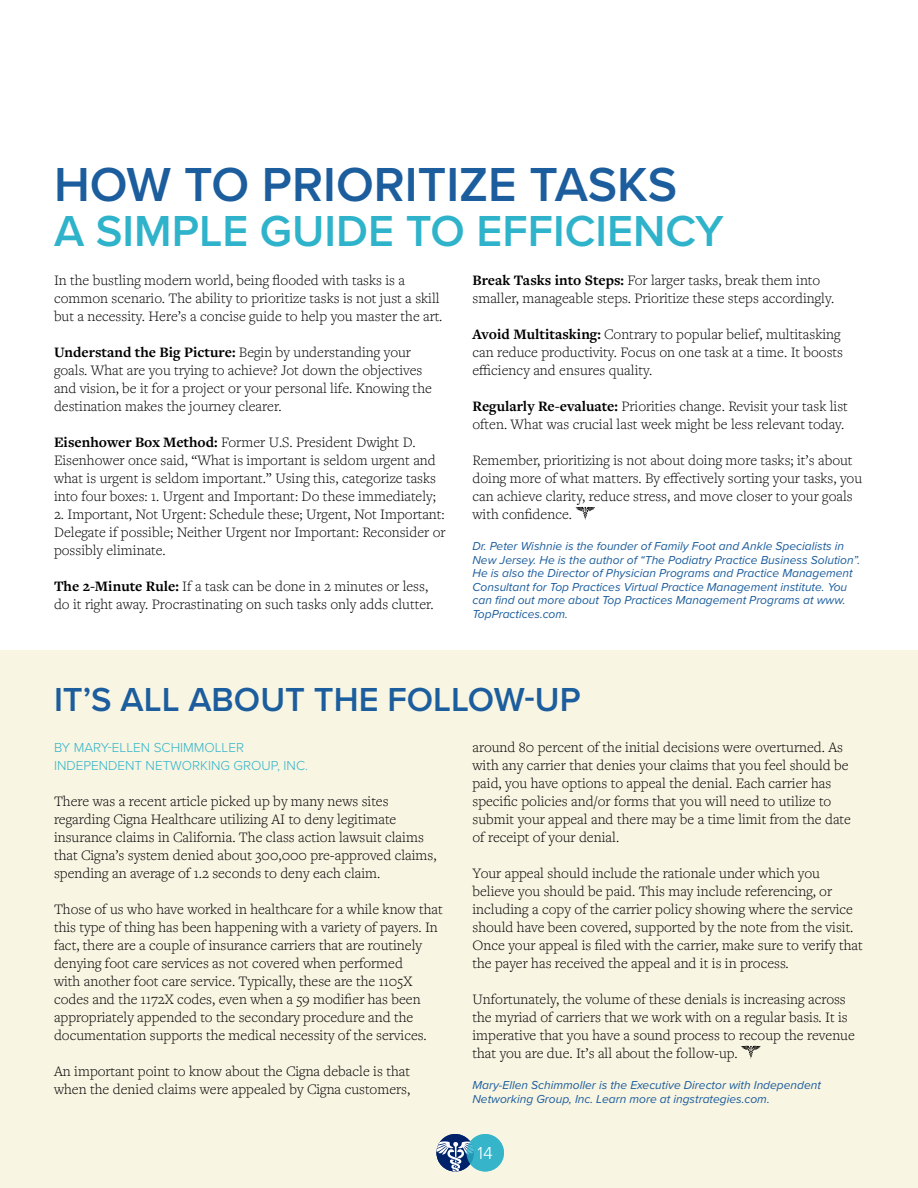
<style>
.page{position:relative;width:918px;height:1188px;background:#fff}
.page>*{position:absolute;margin:0;border:0;box-sizing:border-box;transform-origin:0 0}
.t1{font:600 49.5px "Proxima Nova";color:#1c5d9d}
.t2{font:600 45px "Proxima Nova";color:#2eb3ca}
.t3{font:600 34.5px "Proxima Nova";color:#1c5d9d}
.t4{font:300 18px "Proxima Nova";color:#fff}
.t5{font:300 15px/18px "Freight Text Pro";color:#000}
.t6{font:300 13.5px/18px "Proxima Nova";color:#2eb3ca}
.t7{font:italic 12px/13.5px "Proxima Nova";color:#1c5d9d}
.s1{font-weight:700}
</style>
<div class="page">
<div style="left:0;top:650px;width:918px;height:538px;background:#f8f5e2"></div>
<div style="left:436px;top:1134px;width:38px;height:38px;background:#00226a;border-radius:50%"></div>
<svg style="left:436px;top:1140px;width:35px;height:32px"></svg>
<svg style="left:466px;top:1134px;width:38px;height:38px"></svg>
<svg style="left:575px;top:507px;width:20px;height:13px"></svg>
<svg style="left:741px;top:1046px;width:20px;height:13px"></svg>
<h1 class="t1" style="left:54px;top:148px;width:625px">HOW TO PRIORITIZE TASKS</h1>
<h2 class="t2" style="left:54px;top:198px;width:671px">A SIMPLE GUIDE TO EFFICIENCY</h2>
<p class="t5" style="left:472px;top:270px;width:363px"><span class="s1">Break Tasks into Steps:</span> For larger tasks, break them into smaller, manageable steps. Prioritize these steps accordingly.</p>
<p class="t5" style="left:472px;top:324px;width:372px"><span class="s1">Avoid Multitasking:</span> Contrary to popular belief, multitasking can reduce productivity. Focus on one task at a time. It boosts efficiency and ensures quality.</p>
<p class="t5" style="left:472px;top:396px;width:377px"><span class="s1">Regularly Re-evaluate:</span> Priorities change. Revisit your task list often. What was crucial last week might be less relevant today.</p>
<p class="t5" style="left:472px;top:450px;width:391px">Remember, prioritizing is not about doing more tasks; it’s about doing more of what matters. By effectively sorting your tasks, you can achieve clarity, reduce stress, and move closer to your goals with confidence.</p>
<p class="t7" style="left:472px;top:539px;width:389px">Dr. Peter Wishnie is the founder of Family Foot and Ankle Specialists in New Jersey. He is the author of “The Podiatry Practice Business Solution”.<br>He is also the Director of Physician Programs and Practice Management Consultant for Top Practices Virtual Practice Management institute. You can find out more about Top Practices Management Programs at www.<br>TopPractices.com.</p>
<p class="t5" style="left:54px;top:270px;width:390px">In the bustling modern world, being flooded with tasks is a common scenario. The ability to prioritize tasks is not just a skill but a necessity. Here’s a concise guide to help you master the art.</p>
<p class="t5" style="left:54px;top:342px;width:379px"><span class="s1">Understand the Big Picture:</span> Begin by understanding your goals. What are you trying to achieve? Jot down the objectives and vision, be it for a project or your personal life. Knowing the destination makes the journey clearer.</p>
<p class="t5" style="left:54px;top:432px;width:384px"><span class="s1">Eisenhower Box Method:</span> Former U.S. President Dwight D.<br>Eisenhower once said, “What is important is seldom urgent and what is urgent is seldom important.” Using this, categorize tasks into four boxes: 1. Urgent and Important: Do these immediately;</p>
<p class="t5" style="left:54px;top:504px;width:393px;text-align:justify">2. Important, Not Urgent: Schedule these; Urgent, Not Important:<br>Delegate if possible; Neither Urgent nor Important: Reconsider or possibly eliminate.</p>
<p class="t5" style="left:54px;top:576px;width:381px"><span class="s1">The 2-Minute Rule:</span> If a task can be done in 2 minutes or less, do it right away. Procrastinating on such tasks only adds clutter.</p>
<h3 class="t3" style="left:54px;top:674px;width:528px">IT’S ALL ABOUT THE FOLLOW-UP</h3>
<p class="t5" style="left:472px;top:737px;width:380px">around 80 percent of the initial decisions were overturned. As with any carrier that denies your claims that you feel should be paid, you have options to appeal the denial. Each carrier has specific policies and/or forms that you will need to utilize to submit your appeal and there may be a time limit from the date of receipt of your denial.</p>
<p class="t5" style="left:472px;top:863px;width:392px">Your appeal should include the rationale under which you believe you should be paid. This may include referencing, or including a copy of the carrier policy showing where the service should have been covered, supported by the note from the visit.<br>Once your appeal is filed with the carrier, make sure to verify that the payer has received the appeal and it is in process.</p>
<p class="t5" style="left:472px;top:989px;width:384px">Unfortunately, the volume of these denials is increasing across the myriad of carriers that we work with on a regular basis. It is imperative that you have a sound process to recoup the revenue that you are due. It’s all about the follow-up.</p>
<p class="t7" style="left:472px;top:1078px;width:350px">Mary-Ellen Schimmoller is the Executive Director with Independent<br>Networking Group, Inc. Learn more at ingstrategies.com.</p>
<p class="t6" style="left:54px;top:738px;width:256px">BY MARY-ELLEN SCHIMMOLLER<br>INDEPENDENT NETWORKING GROUP, INC.</p>
<p class="t5" style="left:54px;top:792px;width:384px">There was a recent article picked up by many news sites regarding Cigna Healthcare utilizing AI to deny legitimate insurance claims in California. The class action lawsuit claims that Cigna’s system denied about 300,000 pre-approved claims, spending an average of 1.2 seconds to deny each claim.</p>
<p class="t5" style="left:54px;top:900px;width:390px">Those of us who have worked in healthcare for a while know that this type of thing has been happening with a variety of payers. In fact, there are a couple of insurance carriers that are routinely denying foot care services as not covered when performed<br>with another foot care service. Typically, these are the 1105X codes and the 1172X codes, even when a 59 modifier has been appropriately appended to the secondary procedure and the documentation supports the medical necessity of the services.</p>
<p class="t5" style="left:54px;top:1062px;width:358px">An important point to know about the Cigna debacle is that when the denied claims were appealed by Cigna customers,</p>
<p class="t4" style="left:478px;top:1140px;width:17px">14</p>
</div>
